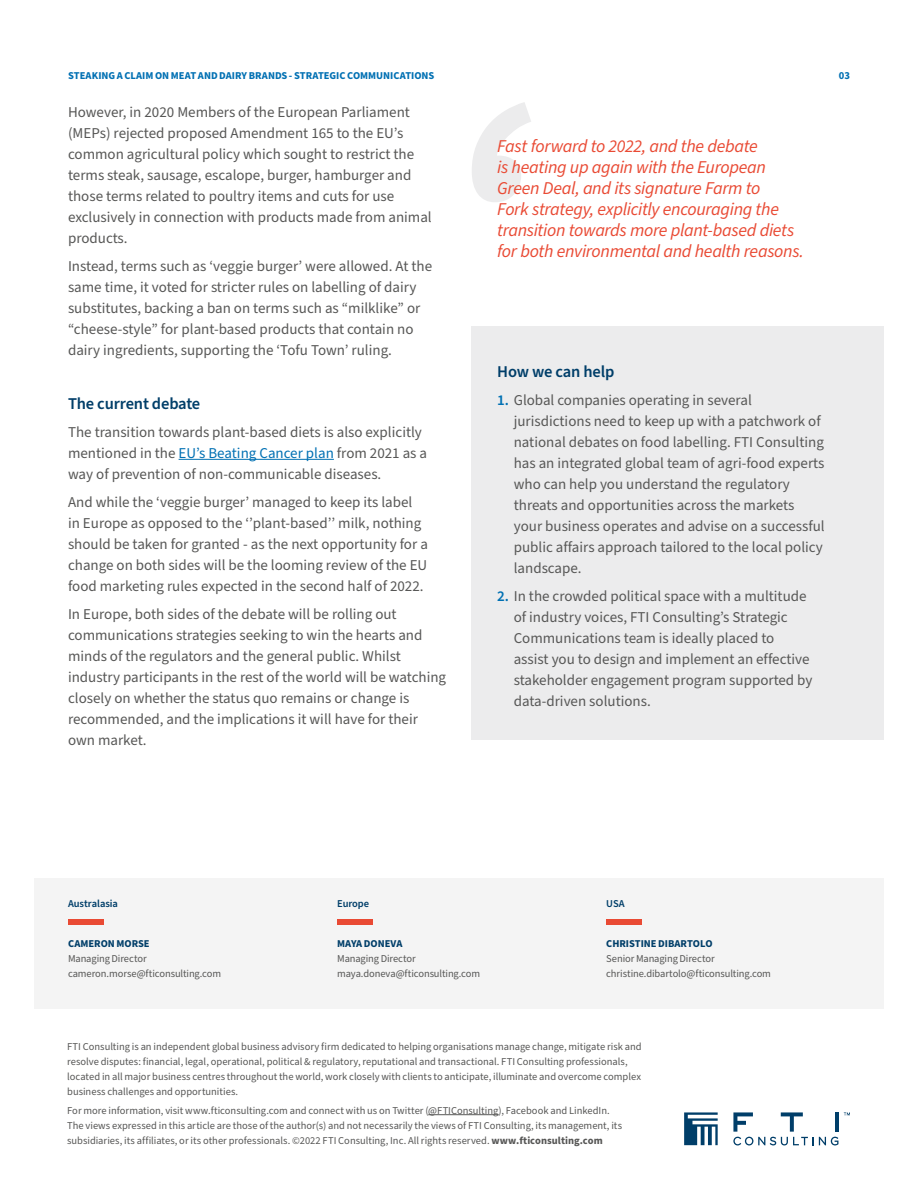
<style>
.page{position:relative;width:918px;height:1188px;background:#fff}
.page>*{position:absolute;margin:0;border:0;box-sizing:border-box;transform-origin:0 0}
.t1{font:italic 18px/21px "Source Sans Pro";letter-spacing:-.02em;color:#e94a34}
.t2{font:600 16.5px "Source Sans Pro";letter-spacing:-.01em;color:#003e69}
.t3{font:15px/21px "Source Sans Pro";color:#575756}
.t4{font:10.5px/15px "Source Sans Pro";color:#575756}
.t5{font:700 10.5px "Source Sans Pro";letter-spacing:-.005em;color:#0070b3}
.t6{font:700 10.5px "Source Sans Pro";color:#003e69}
.t7{font:600 10.5px "Source Sans Pro";letter-spacing:-.01em;color:#003e69}
.s1{color:#0070b3}
.s2{font-weight:600;color:#0070b3}
.s3{font-weight:700}
</style>
<div class="page">
<svg style="left:472px;top:102px;width:59px;height:100px"></svg>
<hr style="left:179px;top:459px;width:155px;height:1px;background:#0070b3">
<hr style="left:428px;top:1114px;width:71px;height:1px;background:#575756">
<svg style="left:684px;top:1112px;width:34px;height:33px"></svg>
<svg style="left:844px;top:1112px;width:6px;height:3px"></svg>
<hr style="left:835px;top:1112px;width:4px;height:20px;background:#003e69">
<svg style="left:733px;top:1112px;width:105px;height:33px"></svg>
<div style="left:34px;top:878px;width:850px;height:131px;background:#f4f4f4"></div>
<div style="left:68px;top:920px;width:36px;height:5px;background:#e94a34"></div>
<div style="left:337px;top:920px;width:36px;height:5px;background:#e94a34"></div>
<div style="left:606px;top:920px;width:36px;height:5px;background:#e94a34"></div>
<div style="left:472px;top:326px;width:412px;height:414px;background:#ececed"></div>
<p class="t5" style="left:68px;top:68px;width:368px">STEAKING A CLAIM ON MEAT AND DAIRY BRANDS - STRATEGIC COMMUNICATIONS</p>
<p class="t5" style="left:839px;top:68px;width:13px">03</p>
<p class="t3" style="left:68px;top:102px;width:365px">However, in 2020 Members of the European Parliament (MEPs) rejected proposed Amendment 165 to the EU’s common agricultural policy which sought to restrict the terms steak, sausage, escalope, burger, hamburger and those terms related to poultry items and cuts for use exclusively in connection with products made from animal products.</p>
<p class="t3" style="left:68px;top:256px;width:366px">Instead, terms such as ‘veggie burger’ were allowed. At the same time, it voted for stricter rules on labelling of dairy substitutes, backing a ban on terms such as “milklike” or “cheese-style” for plant-based products that contain no dairy ingredients, supporting the ‘Tofu Town’ ruling.</p>
<p class="t2" style="left:68px;top:393px;width:134px">The current debate</p>
<p class="t3" style="left:68px;top:422px;width:361px">The transition towards plant-based diets is also explicitly mentioned in the <span class="s1">EU’s Beating Cancer plan</span> from 2021 as a way of prevention of non-communicable diseases.</p>
<p class="t3" style="left:68px;top:492px;width:361px">And while the ‘veggie burger’ managed to keep its label in Europe as opposed to the ‘’plant-based’’ milk, nothing should be taken for granted - as the next opportunity for a change on both sides will be the looming review of the EU food marketing rules expected in the second half of 2022.</p>
<p class="t3" style="left:68px;top:604px;width:380px">In Europe, both sides of the debate will be rolling out communications strategies seeking to win the hearts and minds of the regulators and the general public. Whilst industry participants in the rest of the world will be watching closely on whether the status quo remains or change is recommended, and the implications it will have for their own market.</p>
<p class="t1" style="left:497px;top:136px;width:308px">Fast forward to 2022, and the debate<br>is heating up again with the European Green Deal, and its signature Farm to<br>Fork strategy, explicitly encouraging the transition towards more plant-based diets for both environmental and health reasons.</p>
<p class="t2" style="left:497px;top:361px;width:119px">How we can help</p>
<p class="t3" style="left:514px;top:390px;width:313px;text-indent:-16px"><span class="s2">1.</span> Global companies operating in several jurisdictions need to keep up with a patchwork of national debates on food labelling. FTI Consulting has an integrated global team of agri-food experts who can help you understand the regulatory threats and opportunities across the markets your business operates and advise on a successful public affairs approach tailored to the local policy landscape.</p>
<p class="t3" style="left:514px;top:586px;width:300px;text-indent:-16px"><span class="s2">2.</span> In the crowded political space with a multitude of industry voices, FTI Consulting’s Strategic Communications team is ideally placed to assist you to design and implement an effective stakeholder engagement program supported by data-driven solutions.</p>
<p class="t7" style="left:68px;top:897px;width:51px">Australasia</p>
<p class="t7" style="left:337px;top:897px;width:34px">Europe</p>
<p class="t7" style="left:606px;top:897px;width:20px">USA</p>
<p class="t6" style="left:68px;top:937px;width:83px">CAMERON MORSE</p>
<p class="t4" style="left:68px;top:952px;width:155px">Managing Director cameron.morse@fticonsulting.com</p>
<p class="t6" style="left:337px;top:937px;width:67px">MAYA DONEVA</p>
<p class="t4" style="left:337px;top:952px;width:145px">Managing Director maya.doneva@fticonsulting.com</p>
<p class="t6" style="left:606px;top:937px;width:108px">CHRISTINE DIBARTOLO</p>
<p class="t4" style="left:606px;top:952px;width:166px">Senior Managing Director christine.dibartolo@fticonsulting.com</p>
<p class="t4" style="left:67px;top:1039px;width:576px">FTI Consulting is an independent global business advisory firm dedicated to helping organisations manage change, mitigate risk and resolve disputes: financial, legal, operational, political &amp; regulatory, reputational and transactional. FTI Consulting professionals, located in all major business centres throughout the world, work closely with clients to anticipate, illuminate and overcome complex business challenges and opportunities.</p>
<p class="t4" style="left:67px;top:1103px;width:557px">For more information, visit www.fticonsulting.com and connect with us on Twitter (@FTIConsulting), Facebook and LinkedIn.<br>The views expressed in this article are those of the author(s) and not necessarily the views of FTI Consulting, its management, its subsidiaries, its affiliates, or its other professionals. ©2022 FTI Consulting, Inc. All rights reserved. <span class="s3">www.fticonsulting.com</span></p>
</div>
